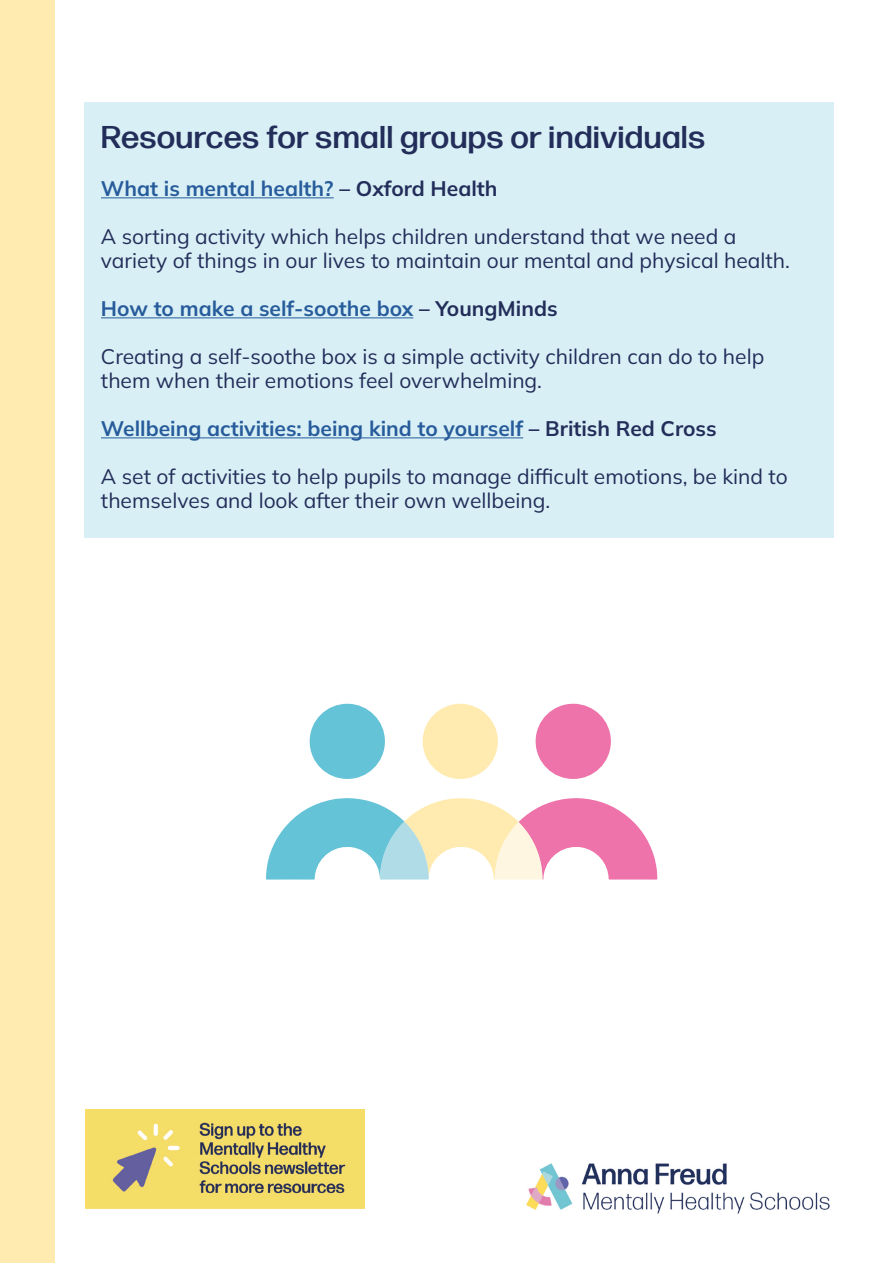
<style>
.page{position:relative;width:893px;height:1263px;background:#fff}
.page>*{position:absolute;margin:0;border:0;box-sizing:border-box;transform-origin:0 0}
.t1{font:500 31.35px "Forma DJR Text";letter-spacing:.01em;color:#232d5a;scale:1.05 1}
.t2{font:21px/24px "Mulish";color:#232d5a}
.t3{font:700 21px "Mulish";color:#275b9b}
.s1{color:#232d5a}
</style>
<div class="page">
<div style="left:0;top:0;width:54px;height:1263px;background:#ffebaf"></div>
<img style="left:526px;top:1163px;width:304px;height:51px">
<div style="left:84px;top:102px;width:749px;height:435px;background:#d8f0f5"></div>
<hr style="left:101px;top:197px;width:233px;height:1px;background:#275b9b">
<hr style="left:101px;top:317px;width:312px;height:1px;background:#275b9b">
<hr style="left:101px;top:437px;width:422px;height:1px;background:#275b9b">
<img style="left:85px;top:1110px;width:280px;height:98px">
<svg style="left:536px;top:703px;width:75px;height:76px"></svg>
<div style="left:310px;top:704px;width:75px;height:75px;background:#64c3d7;border-radius:50%"></div>
<div style="left:422px;top:704px;width:76px;height:75px;background:#ffebaf;border-radius:50%"></div>
<svg style="left:266px;top:798px;width:391px;height:82px"></svg>
<h1 class="t1" style="left:101px;top:114px;width:577px">Resources for small groups or individuals</h1>
<p class="t3" style="left:101px;top:174px;width:398px">What is mental health? <span class="s1">– Oxford Health</span></p>
<p class="t2" style="left:101px;top:224px;width:690px">A sorting activity which helps children understand that we need a variety of things in our lives to maintain our mental and physical health.</p>
<p class="t3" style="left:101px;top:294px;width:458px">How to make a self-soothe box <span class="s1">– YoungMinds</span></p>
<p class="t2" style="left:101px;top:344px;width:665px">Creating a self-soothe box is a simple activity children can do to help them when their emotions feel overwhelming.</p>
<p class="t3" style="left:101px;top:414px;width:617px">Wellbeing activities: being kind to yourself <span class="s1">– British Red Cross</span></p>
<p class="t2" style="left:101px;top:464px;width:688px">A set of activities to help pupils to manage difficult emotions, be kind to themselves and look after their own wellbeing.</p>
</div>
